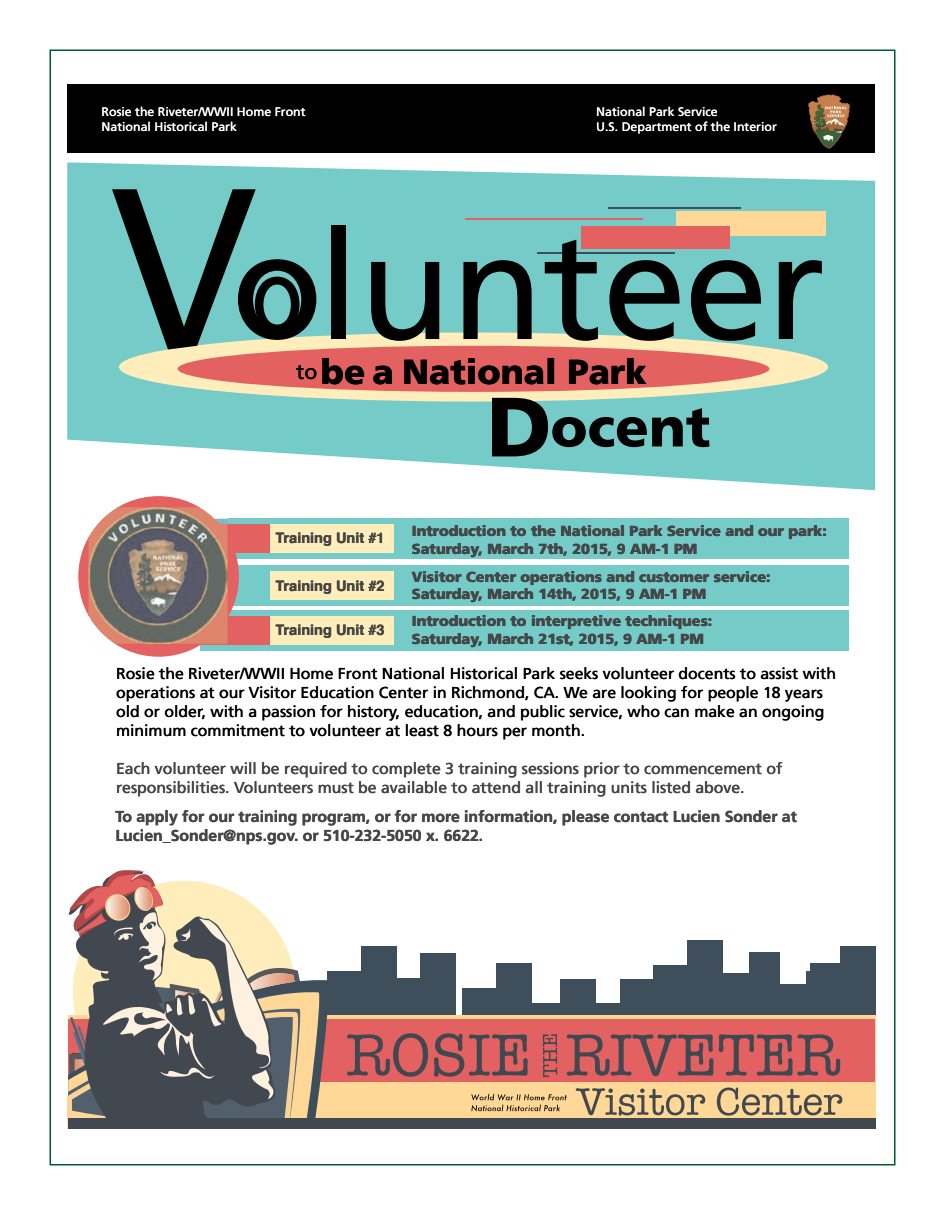
<style>
.page{position:relative;width:945px;height:1215px;background:#fff}
.page>*{position:absolute;margin:0;border:0;box-sizing:border-box;transform-origin:0 0}
.t1{font:34.8px "Frutiger Black+KDNQLH";color:#000}
.t2{font:21.15px "Frutiger Roman+FOZEPD";color:#000}
.t3{font:15.9px "Frutiger Roman+FOZEPD";color:#000}
.t4{font:15.9px "Frutiger Roman+FOZEPD";color:#494849}
.t5{font:15.9px "Frutiger Bold+SCCFYK";color:#494849}
.t6{font:14.55px/27px "Frutiger Black+KDNQLH";color:#494849}
.t7{font:14.55px "Helvetica Bold+FEJDZK";color:#494849}
.t8{font:12.3px "Frutiger Roman+FOZEPD";color:#fff}
.s1{font-family:"Frutiger Black+KDNQLH";font-size:34.8px}
</style>
<div class="page">
<svg style="left:68px;top:162px;width:807px;height:328px;fill:#74cbc8"></svg>
<div style="left:119px;top:332px;width:709px;height:70px;background:#feb;border-radius:50%"></div>
<div style="left:178px;top:346px;width:591px;height:46px;background:#e36261;border-radius:50%"></div>
<div style="left:68px;top:84px;width:807px;height:69px;background:#000"></div>
<svg style="left:808px;top:94px;width:42px;height:55px"></svg>
<hr style="left:537px;top:252px;width:137px;height:1px;background:#3e4e5a">
<div style="left:676px;top:211px;width:150px;height:25px;background:#ffd796"></div>
<div style="left:582px;top:227px;width:148px;height:22px;background:#e36261"></div>
<hr style="left:465px;top:218px;width:178px;height:2px;background:#e36261">
<hr style="left:608px;top:207px;width:132px;height:1px;background:#3e4e5a">
<svg style="left:112px;top:189px;width:204px;height:160px;background:#518884"></svg>
<div style="left:331px;top:226px;width:14px;height:113px;background:#000"></div>
<svg style="left:371px;top:262px;width:68px;height:79px;background:#416a67"></svg>
<svg style="left:463px;top:260px;width:69px;height:79px;background:#436b67"></svg>
<svg style="left:545px;top:240px;width:53px;height:101px;background:#507a77"></svg>
<svg style="left:609px;top:260px;width:71px;height:81px;background:#3f6764"></svg>
<svg style="left:691px;top:260px;width:70px;height:81px;background:#3a6563"></svg>
<svg style="left:779px;top:260px;width:43px;height:79px;background:#417270"></svg>
<svg style="left:492px;top:398px;width:217px;height:58px;background:#477a78"></svg>
<div style="left:200px;top:519px;width:648px;height:40px;background:#74cbc8"></div>
<div style="left:233px;top:524px;width:161px;height:28px;background:#feb"></div>
<div style="left:193px;top:524px;width:77px;height:28px;background:#e36261"></div>
<div style="left:200px;top:565px;width:648px;height:40px;background:#74cbc8"></div>
<div style="left:233px;top:571px;width:161px;height:28px;background:#feb"></div>
<div style="left:193px;top:571px;width:77px;height:28px;background:#74cbc8"></div>
<div style="left:200px;top:611px;width:648px;height:40px;background:#74cbc8"></div>
<div style="left:233px;top:617px;width:161px;height:28px;background:#feb"></div>
<div style="left:193px;top:617px;width:77px;height:28px;background:#e36261"></div>
<img style="left:78px;top:496px;width:161px;height:161px;border-radius:50%">
<div style="left:810px;top:963px;width:31px;height:92px;background:#3e4e5a"></div>
<div style="left:780px;top:985px;width:31px;height:92px;background:#3e4e5a"></div>
<div style="left:749px;top:952px;width:31px;height:92px;background:#3e4e5a"></div>
<div style="left:719px;top:974px;width:31px;height:92px;background:#3e4e5a"></div>
<div style="left:687px;top:940px;width:35px;height:105px;background:#3e4e5a"></div>
<div style="left:654px;top:965px;width:35px;height:105px;background:#3e4e5a"></div>
<div style="left:620px;top:979px;width:36px;height:104px;background:#3e4e5a"></div>
<div style="left:587px;top:1004px;width:35px;height:104px;background:#3e4e5a"></div>
<div style="left:560px;top:979px;width:36px;height:104px;background:#3e4e5a"></div>
<div style="left:527px;top:1004px;width:35px;height:104px;background:#3e4e5a"></div>
<div style="left:496px;top:963px;width:35px;height:105px;background:#3e4e5a"></div>
<div style="left:462px;top:988px;width:35px;height:105px;background:#3e4e5a"></div>
<div style="left:420px;top:953px;width:35px;height:105px;background:#3e4e5a"></div>
<div style="left:386px;top:978px;width:35px;height:105px;background:#3e4e5a"></div>
<div style="left:362px;top:946px;width:35px;height:105px;background:#3e4e5a"></div>
<div style="left:328px;top:971px;width:35px;height:105px;background:#3e4e5a"></div>
<div style="left:840px;top:946px;width:35px;height:105px;background:#3e4e5a"></div>
<div style="left:806px;top:971px;width:35px;height:105px;background:#3e4e5a"></div>
<div style="left:68px;top:1015px;width:807px;height:114px;background:#ffd796"></div>
<div style="left:69px;top:1020px;width:806px;height:62px;background:#e36261"></div>
<div style="left:68px;top:1119px;width:807px;height:10px;background:#424850"></div>
<svg style="left:347px;top:1033px;width:81px;height:44px"></svg>
<svg style="left:434px;top:1033px;width:94px;height:44px"></svg>
<svg style="left:543px;top:1034px;width:14px;height:43px"></svg>
<svg style="left:567px;top:1034px;width:146px;height:42px"></svg>
<svg style="left:719px;top:1034px;width:121px;height:42px"></svg>
<svg style="left:576px;top:1088px;width:129px;height:28px"></svg>
<svg style="left:717px;top:1088px;width:125px;height:28px"></svg>
<svg style="left:471px;top:1094px;width:96px;height:18px"></svg>
<svg style="left:215px;top:519px;width:13px;height:16px"></svg>
<img style="left:113px;top:616px;width:115px;height:27px">
<img style="left:88px;top:533px;width:25px;height:110px">
<svg style="left:204px;top:643px;width:24px;height:1px"></svg>
<img style="left:114px;top:643px;width:90px;height:1px">
<svg style="left:68px;top:870px;width:265px;height:249px"></svg>
<img style="left:175px;top:990px;width:19px;height:8px">
<img style="left:250px;top:973px;width:45px;height:17px">
<p class="t8" style="left:102px;top:107px;width:205px">Rosie the Riveter/WWII Home Front</p>
<p class="t8" style="left:102px;top:122px;width:137px">National Historical Park</p>
<p class="t8" style="left:596px;top:107px;width:123px">National Park Service</p>
<p class="t8" style="left:596px;top:122px;width:182px">U.S. Department of the Interior</p>
<h2 class="t2" style="left:296px;top:363px;width:71px">to <span class="s1">be</span></h2>
<h1 class="t1" style="left:372px;top:358px;width:276px">a National Park</h1>
<p class="t7" style="left:276px;top:532px;width:110px">Training Unit #1</p>
<p class="t7" style="left:276px;top:580px;width:110px">Training Unit #2</p>
<p class="t7" style="left:276px;top:624px;width:110px">Training Unit #3</p>
<p class="t6" style="left:412px;top:519px;width:416px">Introduction to the National Park Service and our park:</p>
<p class="t6" style="left:412px;top:536px;width:287px">Saturday, March 7th, 2015, 9 AM-1 PM</p>
<p class="t6" style="left:412px;top:582px;width:302px">Saturday, March 14th, 2015, 9 AM-1 PM<br>Introduction to interpretive techniques:</p>
<p class="t6" style="left:412px;top:564px;width:360px">Visitor Center operations and customer service:</p>
<p class="t6" style="left:412px;top:626px;width:294px">Saturday, March 21st, 2015, 9 AM-1 PM</p>
<p class="t3" style="left:116px;top:668px;width:722px">Rosie the Riveter/WWII Home Front National Historical Park seeks volunteer docents to assist with</p>
<p class="t3" style="left:116px;top:687px;width:708px">operations at our Visitor Education Center in Richmond, CA. We are looking for people 18 years</p>
<p class="t3" style="left:116px;top:706px;width:710px">old or older, with a passion for history, education, and public service, who can make an ongoing</p>
<p class="t3" style="left:116px;top:725px;width:471px">minimum commitment to volunteer at least 8 hours per month.</p>
<p class="t4" style="left:116px;top:763px;width:668px">Each volunteer will be required to complete 3 training sessions prior to commencement of</p>
<p class="t4" style="left:116px;top:782px;width:630px">responsibilities. Volunteers must be available to attend all training units listed above.</p>
<p class="t5" style="left:115px;top:810px;width:683px">To apply for our training program, or for more information, please contact Lucien Sonder at</p>
<p class="t5" style="left:115px;top:829px;width:370px">Lucien_Sonder@nps.gov. or 510-232-5050 x. 6622.</p>
</div>
